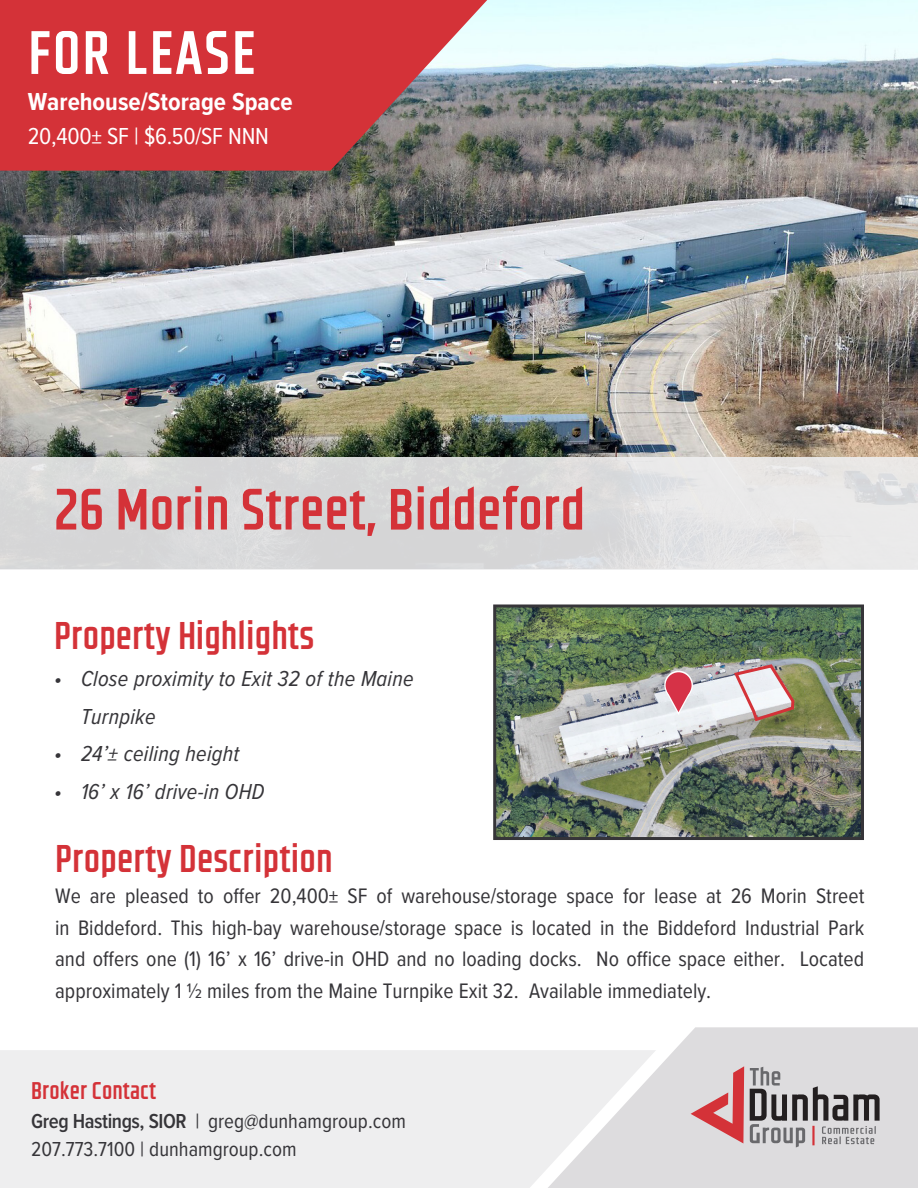
<style>
.page{position:relative;width:918px;height:1188px;background:#fff}
.page>*{position:absolute;margin:0;border:0;box-sizing:border-box;transform-origin:0 0}
.t1{font:700 57px "CC Space Race";letter-spacing:.03em;color:#fff}
.t2{font:700 54px "CC Space Race";color:#d43238}
.t3{font:700 36px "CC Space Race";color:#d43238}
.t4{font:700 25.5px "Proxima Nova Cond";color:#fff}
.t5{font:24px "Proxima Nova Cond";letter-spacing:-.01em;color:#fff}
.t6{font:italic 22.5px/37.5px "Proxima Nova Cond";letter-spacing:.01em;color:#363539}
.t7{font:700 22.5px "CC Space Race";color:#d43238}
.t8{font:21.75px/31.5px "Proxima Nova Cond";color:#363539;text-align:justify}
.t9{font:21px "Proxima Nova Cond";color:#363539}
.s1{font-weight:600}
</style>
<div class="page">
<img style="left:0;top:0;width:918px;height:458px">
<img style="left:493px;top:604px;width:371px;height:236px">
<div style="left:0;top:458px;width:918px;height:112px;background:linear-gradient(to right,#d3d4d4,#e6e6e6)"></div>
<svg style="left:0;top:0;width:487px;height:171px;background:#c84146"></svg>
<div style="left:656px;top:1027px;width:262px;height:161px;background:#dddcde"></div>
<svg style="left:0;top:1050px;width:656px;height:138px;background:#ededee"></svg>
<svg style="left:691px;top:1066px;width:53px;height:77px;background:#d99da0"></svg>
<svg style="left:750px;top:1067px;width:130px;height:80px;background:#adabad"></svg>
<hr style="left:812px;top:1126px;width:3px;height:19px;background:#d43238">
<svg style="left:664px;top:671px;width:29px;height:28px"></svg>
<div style="left:666px;top:672px;width:26px;height:26px;background:#d63247;border-radius:50%"></div>
<svg style="left:666px;top:691px;width:25px;height:24px"></svg>
<svg style="left:732px;top:663px;width:64px;height:60px"></svg>
<p class="t1" style="left:28px;top:8px;width:230px">FOR LEASE</p>
<p class="t4" style="left:28px;top:83px;width:267px">Warehouse/Storage Space</p>
<p class="t5" style="left:28px;top:119px;width:243px">20,400± SF | $6.50/SF NNN</p>
<p class="t2" style="left:54px;top:467px;width:533px">26 Morin Street, Biddeford</p>
<p class="t3" style="left:54px;top:607px;width:262px">Property Highlights</p>
<p class="t6" style="left:81px;top:659px;width:334px;text-indent:-27px">• Close proximity to Exit 32 of the Maine<br>Turnpike</p>
<p class="t6" style="left:54px;top:734px;width:187px">• 24’± ceiling height</p>
<p class="t6" style="left:54px;top:771px;width:212px">• 16’ x 16’ drive-in OHD</p>
<p class="t3" style="left:55px;top:830px;width:279px">Property Description</p>
<p class="t8" style="left:55px;top:879px;width:811px">We are pleased to offer 20,400± SF of warehouse/storage space for lease at 26 Morin Street in Biddeford. This high-bay warehouse/storage space is located in the Biddeford Industrial Park and offers one (1) 16’ x 16’ drive-in OHD and no loading docks. No office space either. Located approximately 1 ½ miles from the Maine Turnpike Exit 32. Available immediately.</p>
<p class="t7" style="left:31px;top:1074px;width:127px">Broker Contact</p>
<p class="t9" style="left:31px;top:1106px;width:376px"><span class="s1">Greg Hastings, SIOR</span> | greg@dunhamgroup.com</p>
<p class="t9" style="left:31px;top:1134px;width:267px">207.773.7100 | dunhamgroup.com</p>
</div>
